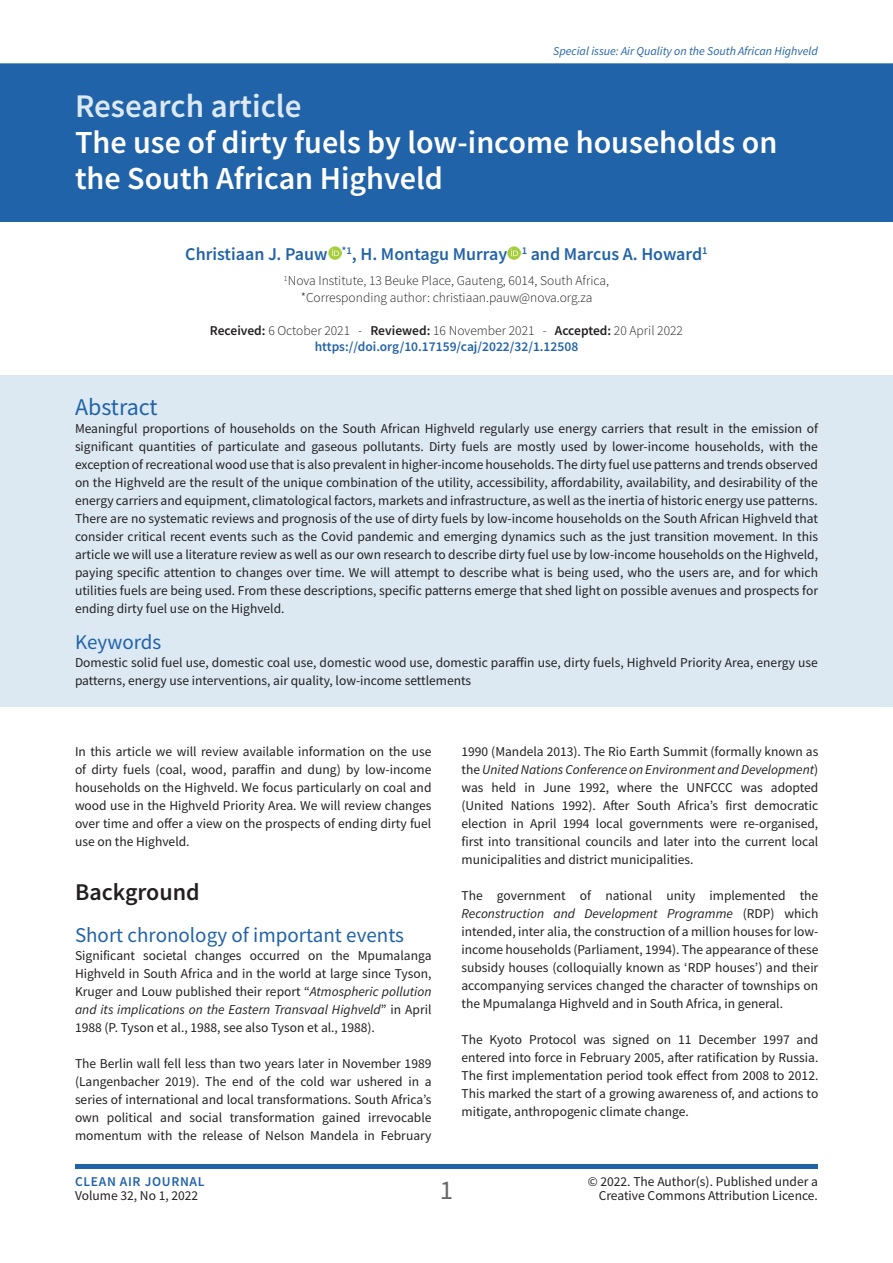
<style>
.page{position:relative;width:893px;height:1263px;background:#fff}
.page>*{position:absolute;margin:0;border:0;box-sizing:border-box;transform-origin:0 0}
.t1{font:600 33px "Source Sans Pro";color:#dce9f3}
.t2{font:600 32.1px/36px "Source Sans Pro";color:#fff}
.t3{font:27px "Source Sans Pro";color:#686868}
.t4{font:600 24px "Source Sans Pro";color:#231f20}
.t5{font:24px "Source Sans Pro";color:#2163a8}
.t6{font:21px "Source Sans Pro";color:#2163a8}
.t7{font:600 18px "Source Sans Pro";color:#2163a8}
.t8{font:13.5px/18px "Source Sans Pro";color:#231f20;text-align:justify}
.t9{font:300 13.5px "Source Sans Pro";color:#231f20}
.t10{font:600 13.5px "Source Sans Pro";color:#2163a8}
.t11{font:600 13.5px "Source Sans Pro";letter-spacing:.05em;color:#2163a8}
.t12{font:italic 12px "Source Sans Pro";color:#2163a8}
.s1{font-weight:600}
.s2{font-style:italic}
</style>
<div class="page">
<div style="left:75px;top:1164px;width:743px;height:5px;background:#2163a8"></div>
<div style="left:1px;top:64px;width:891px;height:157px;background:#2163a8"></div>
<div style="left:0;top:63px;width:893px;height:159px;border:2px solid #2163a8"></div>
<div style="left:0;top:376px;width:893px;height:331px;background:#dce9f3"></div>
<svg style="left:329px;top:246px;width:13px;height:13px"></svg>
<svg style="left:507px;top:246px;width:13px;height:13px"></svg>
<p class="t12" style="left:553px;top:43px;width:266px">Special issue: Air Quality on the South African Highveld</p>
<p class="t1" style="left:75px;top:85px;width:228px">Research article</p>
<p class="t2" style="left:75px;top:124px;width:704px">The use of dirty fuels by low-income households on the South African Highveld</p>
<p class="t7" style="left:185px;top:242px;width:524px">Christiaan J. Pauw <sup>*1</sup>, H. Montagu Murray <sup>1</sup> and Marcus A. Howard<sup>1</sup></p>
<p class="t9" style="left:284px;top:273px;width:326px"><sup>1</sup>Nova Institute, 13 Beuke Place, Gauteng, 6014, South Africa,</p>
<p class="t9" style="left:301px;top:289px;width:293px">*Corresponding author: christiaan.pauw@nova.org.za</p>
<p class="t9" style="left:210px;top:322px;width:475px"><span class="s1">Received:</span> 6 October 2021 - <span class="s1">Reviewed:</span> 16 November 2021 - <span class="s1">Accepted:</span> 20 April 2022</p>
<p class="t10" style="left:315px;top:338px;width:265px">https://doi.org/10.17159/caj/2022/32/1.12508</p>
<p class="t5" style="left:75px;top:392px;width:84px">Abstract</p>
<p class="t8" style="left:75px;top:420px;width:745px">Meaningful proportions of households on the South African Highveld regularly use energy carriers that result in the emission of significant quantities of particulate and gaseous pollutants. Dirty fuels are mostly used by lower-income households, with the exception of recreational wood use that is also prevalent in higher-income households. The dirty fuel use patterns and trends observed on the Highveld are the result of the unique combination of the utility, accessibility, affordability, availability, and desirability of the energy carriers and equipment, climatological factors, markets and infrastructure, as well as the inertia of historic energy use patterns.<br>There are no systematic reviews and prognosis of the use of dirty fuels by low-income households on the South African Highveld that consider critical recent events such as the Covid pandemic and emerging dynamics such as the just transition movement. In this article we will use a literature review as well as our own research to describe dirty fuel use by low-income households on the Highveld, paying specific attention to changes over time. We will attempt to describe what is being used, who the users are, and for which utilities fuels are being used. From these descriptions, specific patterns emerge that shed light on possible avenues and prospects for ending dirty fuel use on the Highveld.</p>
<p class="t6" style="left:75px;top:629px;width:88px">Keywords</p>
<p class="t8" style="left:75px;top:654px;width:744px">Domestic solid fuel use, domestic coal use, domestic wood use, domestic paraffin use, dirty fuels, Highveld Priority Area, energy use patterns, energy use interventions, air quality, low-income settlements</p>
<p class="t8" style="left:75px;top:742px;width:358px">In this article we will review available information on the use of dirty fuels (coal, wood, paraffin and dung) by low-income households on the Highveld. We focus particularly on coal and wood use in the Highveld Priority Area. We will review changes over time and offer a view on the prospects of ending dirty fuel use on the Highveld.</p>
<p class="t4" style="left:75px;top:876px;width:126px">Background</p>
<p class="t6" style="left:75px;top:922px;width:331px">Short chronology of important events</p>
<p class="t8" style="left:75px;top:946px;width:358px">Significant societal changes occurred on the Mpumalanga Highveld in South Africa and in the world at large since Tyson, Kruger and Louw published their report “<span class="s2">Atmospheric pollution and its implications on the Eastern Transvaal Highveld</span>” in April 1988 (P. Tyson et al., 1988, see also Tyson et al., 1988).</p>
<p class="t8" style="left:75px;top:1054px;width:358px">The Berlin wall fell less than two years later in November 1989 (Langenbacher 2019). The end of the cold war ushered in a series of international and local transformations. South Africa’s own political and social transformation gained irrevocable momentum with the release of Nelson Mandela in February</p>
<p class="t8" style="left:461px;top:742px;width:358px">1990 (Mandela 2013). The Rio Earth Summit (formally known as the <span class="s2">United Nations Conference on Environment and Development</span>) was held in June 1992, where the UNFCCC was adopted (United Nations 1992). After South Africa’s first democratic election in April 1994 local governments were re-organised, first into transitional councils and later into the current local municipalities and district municipalities.</p>
<p class="t8" style="left:461px;top:886px;width:358px">The government of national unity implemented the <span class="s2">Reconstruction and Development Programme</span> (RDP) which intended, inter alia, the construction of a million houses for low&shy;income households (Parliament, 1994). The appearance of these subsidy houses (colloquially known as ‘RDP houses’) and their accompanying services changed the character of townships on the Mpumalanga Highveld and in South Africa, in general.</p>
<p class="t8" style="left:461px;top:1030px;width:358px">The Kyoto Protocol was signed on 11 December 1997 and entered into force in February 2005, after ratification by Russia.<br>The first implementation period took effect from 2008 to 2012.<br>This marked the start of a growing awareness of, and actions to mitigate, anthropogenic climate change.</p>
<p class="t11" style="left:75px;top:1173px;width:131px">CLEAN AIR JOURNAL</p>
<p class="t8" style="left:75px;top:1186px;width:125px">Volume 32, No 1, 2022</p>
<p class="t8" style="left:588px;top:1172px;width:232px">© 2022. The Author(s). Published under a</p>
<h3 class="t3" style="left:440px;top:1173px;width:15px">1</h3>
<p class="t8" style="left:599px;top:1186px;width:221px">Creative Commons Attribution Licence.</p>
</div>
